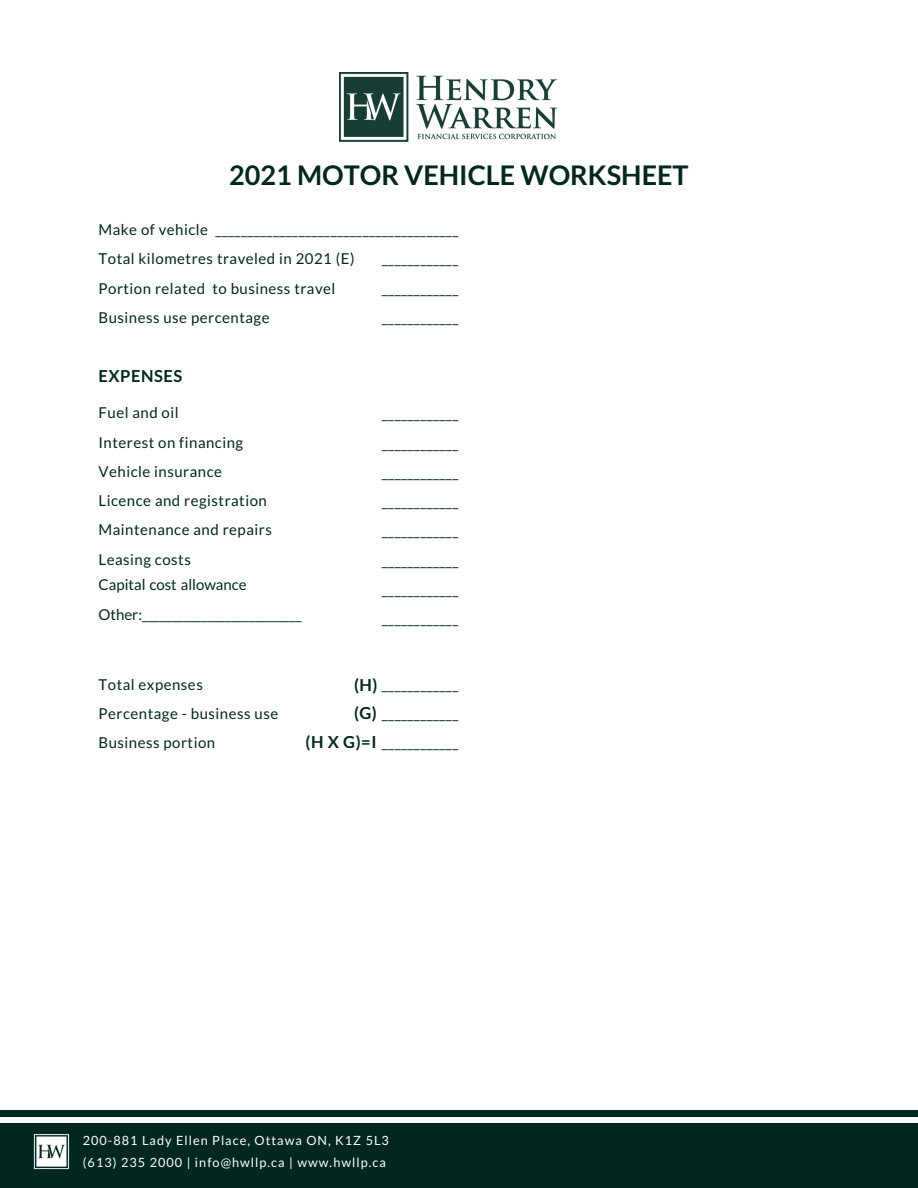
<style>
.page{position:relative;width:918px;height:1188px;background:#fff}
.page>*{position:absolute;margin:0;border:0;box-sizing:border-box;transform-origin:0 0}
.t1{font:700 27px "Lato";color:#012720}
.t2{font:700 16.5px "Lato";letter-spacing:.03em;color:#012720}
.t3{font:15px "Lato";letter-spacing:.035em;color:#012720}
.t4{font:15px/29.2px "Lato";color:#012720}
.t5{font:12.75px "Lato";letter-spacing:.08em;color:#fff}
.s1{font-weight:700;font-size:16.5px}
</style>
<div class="page">
<div style="left:0;top:1123px;width:918px;height:65px;background:#012720"></div>
<div style="left:0;top:1110px;width:918px;height:6px;background:#012720"></div>
<img style="left:33px;top:1134px;width:36px;height:36px">
<img style="left:340px;top:73px;width:217px;height:69px">
<p class="t1" style="left:229px;top:158px;width:461px">2021 MOTOR VEHICLE WORKSHEET</p>
<p class="t3" style="left:99px;top:220px;width:111px">Make of vehicle</p>
<p class="t3" style="left:99px;top:250px;width:258px">Total kilometres traveled in 2021 (E)</p>
<p class="t3" style="left:99px;top:279px;width:238px">Portion related to business travel</p>
<p class="t3" style="left:99px;top:308px;width:173px">Business use percentage</p>
<p class="t3" style="left:215px;top:220px;width:244px">______________________________________</p>
<p class="t3" style="left:382px;top:250px;width:78px">____________</p>
<p class="t3" style="left:382px;top:279px;width:78px">____________</p>
<p class="t3" style="left:382px;top:308px;width:78px">____________</p>
<p class="t2" style="left:99px;top:365px;width:85px">EXPENSES</p>
<p class="t3" style="left:99px;top:404px;width:82px">Fuel and oil</p>
<p class="t3" style="left:99px;top:433px;width:146px">Interest on financing</p>
<p class="t3" style="left:99px;top:462px;width:125px">Vehicle insurance</p>
<p class="t3" style="left:99px;top:491px;width:170px">Licence and registration</p>
<p class="t3" style="left:99px;top:521px;width:175px">Maintenance and repairs</p>
<p class="t3" style="left:99px;top:550px;width:94px">Leasing costs</p>
<p class="t4" style="left:99px;top:570px;width:205px">Capital cost allowance<br>Other:___________________________</p>
<p class="t3" style="left:382px;top:405px;width:78px">____________</p>
<p class="t3" style="left:382px;top:434px;width:78px">____________</p>
<p class="t3" style="left:382px;top:463px;width:78px">____________</p>
<p class="t3" style="left:382px;top:492px;width:78px">____________</p>
<p class="t3" style="left:382px;top:522px;width:78px">____________</p>
<p class="t3" style="left:382px;top:551px;width:78px">____________</p>
<p class="t3" style="left:382px;top:580px;width:78px">____________</p>
<p class="t3" style="left:382px;top:609px;width:78px">____________</p>
<p class="t3" style="left:99px;top:675px;width:106px">Total expenses</p>
<p class="t3" style="left:99px;top:704px;width:181px">Percentage - business use</p>
<p class="t3" style="left:99px;top:734px;width:118px">Business portion</p>
<p class="t3" style="left:354px;top:675px;width:106px"><span class="s1">(H)</span> ____________</p>
<p class="t3" style="left:354px;top:704px;width:106px"><span class="s1">(G)</span> ____________</p>
<p class="t3" style="left:306px;top:734px;width:154px"><span class="s1">(H X G)=I</span> ____________</p>
<p class="t5" style="left:83px;top:1133px;width:308px">200-881 Lady Ellen Place, Ottawa ON, K1Z 5L3</p>
<p class="t5" style="left:83px;top:1154px;width:305px">(613) 235 2000 | info@hwllp.ca | www.hwllp.ca</p>
</div>
